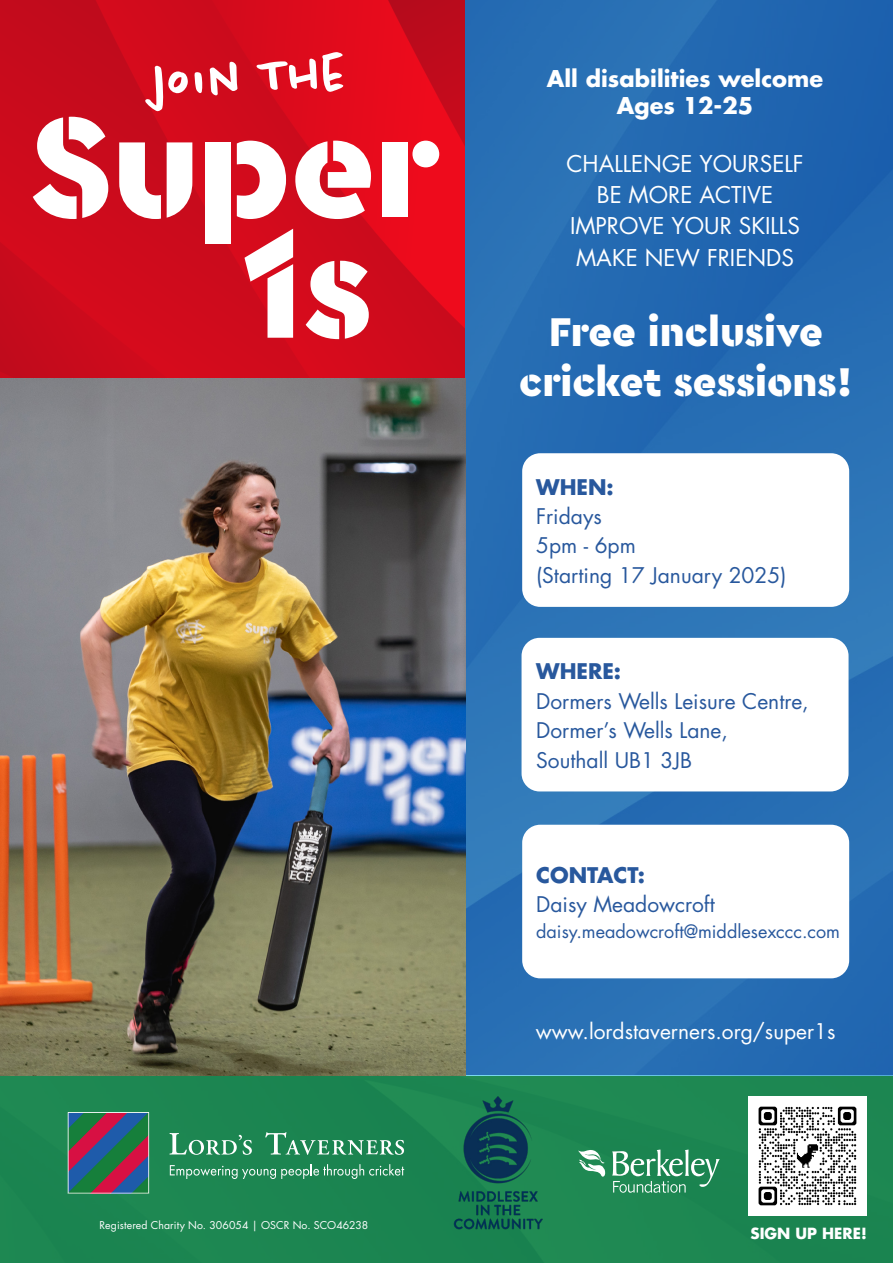
<style>
.page{position:relative;width:893px;height:1263px;background:#fff}
.page>*{position:absolute;margin:0;border:0;box-sizing:border-box;transform-origin:0 0}
.t1{font:500 51px "Chantal";color:#fff}
.t2{font:900 42px "Cera Stencil PRO";color:#fff}
.t3{font:22.5px "Futura Std";color:#fff}
.t4{font:700 22.5px "Futura Std";color:#fff}
.t5{font:21px "Futura Std";color:#28589d}
.t6{font:21px "Futura Std";color:#fff}
.t7{font:700 21px "Futura Std";color:#28589d}
.t8{font:18px "Futura Std";color:#28589d}
.t9{font:700 15px "Futura Std";color:#fff}
.Small_Asterisk_Copy{font:10.5px "Futura Std";letter-spacing:.01em;color:#fff}
</style>
<div class="page">
<img style="left:0;top:378px;width:466px;height:698px">
<svg style="left:0;top:0;width:466px;height:378px;background:#d20b1c"></svg>
<svg style="left:33px;top:117px;width:75px;height:102px"></svg>
<svg style="left:119px;top:142px;width:42px;height:77px"></svg>
<svg style="left:167px;top:142px;width:25px;height:76px"></svg>
<svg style="left:237px;top:141px;width:49px;height:78px"></svg>
<div style="left:205px;top:142px;width:26px;height:102px;background:#fff"></div>
<svg style="left:295px;top:141px;width:76px;height:78px"></svg>
<div style="left:412px;top:141px;width:27px;height:26px;background:#fff;border-radius:50%"></div>
<div style="left:382px;top:142px;width:26px;height:75px;background:#fff"></div>
<svg style="left:306px;top:261px;width:63px;height:78px"></svg>
<svg style="left:244px;top:229px;width:49px;height:109px"></svg>
<div style="left:466px;top:0;width:427px;height:1076px;background:linear-gradient(to bottom,#246ab2,#2d74b6)"></div>
<div style="left:0;top:1076px;width:893px;height:187px;background:#1c8651"></div>
<div style="left:522px;top:453px;width:327px;height:154px;background:#fff;border-radius:18px"></div>
<div style="left:522px;top:638px;width:326px;height:153px;background:#fff;border-radius:18px"></div>
<div style="left:522px;top:825px;width:327px;height:153px;background:#fff;border-radius:18px"></div>
<svg style="left:169px;top:1133px;width:83px;height:22px"></svg>
<svg style="left:265px;top:1132px;width:139px;height:23px"></svg>
<svg style="left:170px;top:1164px;width:234px;height:15px"></svg>
<svg style="left:68px;top:1112px;width:81px;height:82px;background:#595767"></svg>
<img style="left:453px;top:1097px;width:90px;height:133px">
<svg style="left:578px;top:1150px;width:27px;height:27px"></svg>
<svg style="left:612px;top:1149px;width:108px;height:44px"></svg>
<img style="left:748px;top:1097px;width:119px;height:118px">
<p class="t1" style="left:146px;top:54px;width:199px;rotate:-4deg">join The</p>
<p class="Small_Asterisk_Copy" style="left:100px;top:1218px;width:270px">Registered Charity No. 306054 | OSCR No. SCO46238</p>
<p class="t4" style="left:547px;top:63px;width:278px">All disabilities welcome</p>
<p class="t4" style="left:617px;top:90px;width:138px">Ages 12-25</p>
<p class="t3" style="left:566px;top:149px;width:239px">CHALLENGE YOURSELF</p>
<p class="t3" style="left:597px;top:180px;width:178px">BE MORE ACTIVE</p>
<p class="t3" style="left:570px;top:212px;width:231px">IMPROVE YOUR SKILLS</p>
<p class="t3" style="left:576px;top:243px;width:219px">MAKE NEW FRIENDS</p>
<p class="t2" style="left:549px;top:304px;width:276px">Free inclusive</p>
<p class="t2" style="left:519px;top:354px;width:335px">cricket sessions!</p>
<p class="t7" style="left:536px;top:473px;width:79px">WHEN:</p>
<p class="t5" style="left:536px;top:503px;width:67px">Fridays</p>
<p class="t5" style="left:536px;top:532px;width:101px">5pm - 6pm</p>
<p class="t5" style="left:536px;top:562px;width:252px">(Starting 17 January 2025)</p>
<p class="t7" style="left:536px;top:657px;width:86px">WHERE:</p>
<p class="t5" style="left:536px;top:687px;width:274px">Dormers Wells Leisure Centre,</p>
<p class="t5" style="left:536px;top:717px;width:193px">Dormer’s Wells Lane,</p>
<p class="t5" style="left:536px;top:746px;width:157px">Southall UB1 3JB</p>
<p class="t7" style="left:536px;top:861px;width:110px">CONTACT:</p>
<p class="t5" style="left:536px;top:891px;width:180px">Daisy Meadowcroft</p>
<p class="t8" style="left:536px;top:920px;width:305px">daisy.meadowcroft@middlesexccc.com</p>
<p class="t6" style="left:536px;top:1018px;width:301px">www.lordstaverners.org/super1s</p>
<p class="t9" style="left:750px;top:1223px;width:118px">SIGN UP HERE!</p>
</div>
